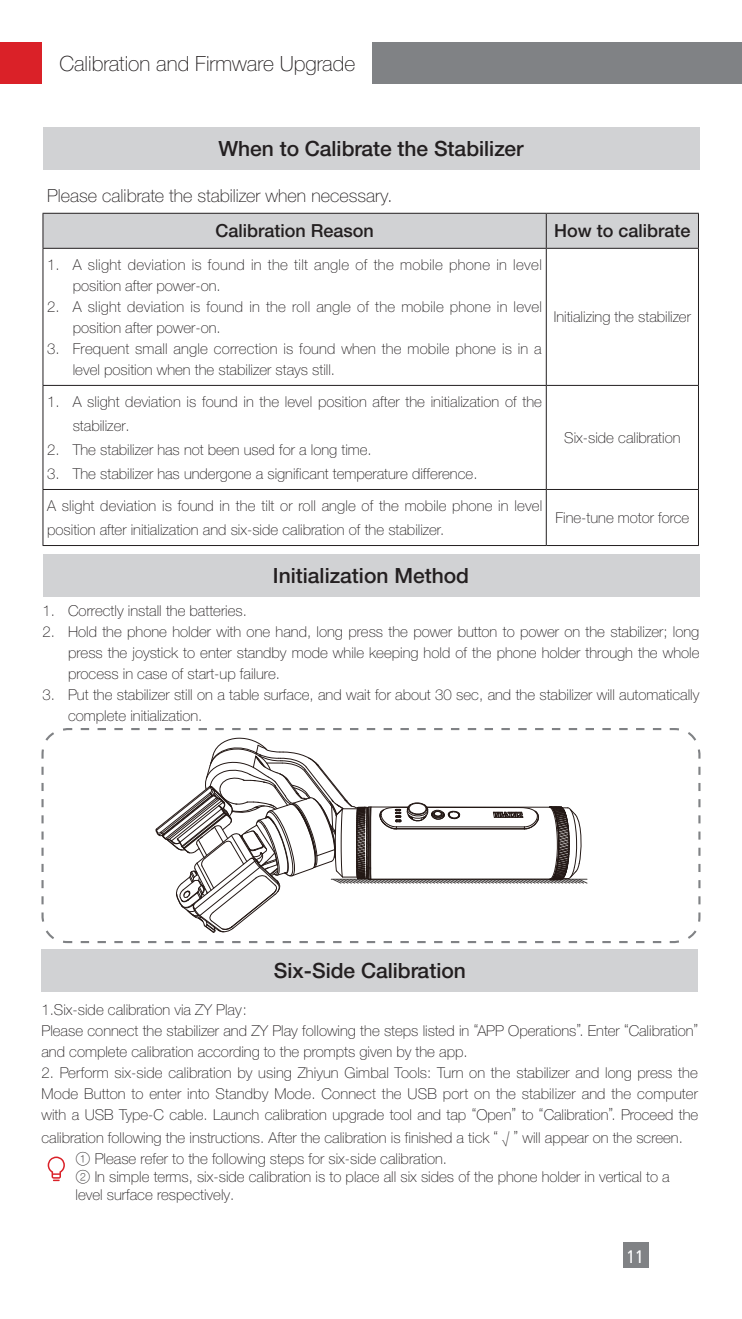
<style>
.page{position:relative;width:742px;height:1319px;background:#fff}
.page>*{position:absolute;margin:0;border:0;box-sizing:border-box;transform-origin:0 0}
.标题和目录{font:21px "M Ying Hei PRC W5";color:#231f20}
.页码标题{font:21px "M Ying Hei PRC W2";color:#231f20}
.正文无段前段后{font:18px "M Ying Hei PRC W2";color:#231f20}
.正文无段前段后副本{font:18px "M Ying Hei PRC W5";color:#231f20}
.t1{font:condensed 18px "Frutiger";color:#fff}
.正文无段前段后-2{font:15px/21px "M Ying Hei PRC W2";color:#231f20}
.正文无段前段后-3{font:15px/21px "M Ying Hei PRC W2";letter-spacing:.02em;color:#231f20}
</style>
<div class="page">
<div style="left:0;top:43px;width:43px;height:41px;background:#da2128"></div>
<div style="left:43px;top:43px;width:699px;height:41px;background:#808285"></div>
<div style="left:622px;top:1242px;width:26px;height:25px;background:#808285"></div>
<div style="left:43px;top:554px;width:656px;height:43px;background:#d1d2d4"></div>
<div style="left:43px;top:38px;width:329px;height:51px;background:#fff"></div>
<svg style="left:41px;top:728px;width:660px;height:216px"></svg>
<div style="left:43px;top:128px;width:656px;height:42px;background:#d1d2d4"></div>
<div style="left:43px;top:214px;width:655px;height:34px;background:#d1d2d4"></div>
<hr style="left:545px;top:249px;width:1px;height:136px;background:#231f20">
<hr style="left:43px;top:385px;width:503px;height:1px;background:#231f20">
<hr style="left:546px;top:385px;width:152px;height:1px;background:#231f20">
<hr style="left:545px;top:386px;width:1px;height:103px;background:#231f20">
<hr style="left:43px;top:489px;width:503px;height:1px;background:#231f20">
<hr style="left:546px;top:489px;width:152px;height:1px;background:#231f20">
<hr style="left:545px;top:490px;width:1px;height:55px;background:#231f20">
<hr style="left:42px;top:249px;width:1px;height:136px;background:#231f20">
<hr style="left:698px;top:249px;width:1px;height:136px;background:#231f20">
<hr style="left:42px;top:386px;width:1px;height:103px;background:#231f20">
<hr style="left:698px;top:386px;width:1px;height:103px;background:#231f20">
<hr style="left:42px;top:490px;width:1px;height:55px;background:#231f20">
<hr style="left:698px;top:490px;width:1px;height:55px;background:#231f20">
<hr style="left:43px;top:545px;width:503px;height:1px;background:#231f20">
<hr style="left:546px;top:545px;width:152px;height:1px;background:#231f20">
<hr style="left:42px;top:214px;width:1px;height:34px;background:#231f20">
<hr style="left:545px;top:214px;width:1px;height:34px;background:#231f20">
<hr style="left:698px;top:214px;width:1px;height:34px;background:#231f20">
<hr style="left:43px;top:248px;width:503px;height:1px;background:#231f20">
<hr style="left:546px;top:248px;width:152px;height:1px;background:#231f20">
<hr style="left:43px;top:213px;width:503px;height:1px;background:#231f20">
<hr style="left:546px;top:213px;width:152px;height:1px;background:#231f20">
<div style="left:41px;top:948px;width:657px;height:43px;background:#d1d2d4"></div>
<svg style="left:48px;top:1156px;width:17px;height:24px"></svg>
<p class="页码标题" style="left:60px;top:51px;width:297px">Calibration and Firmware Upgrade</p>
<p class="标题和目录" style="left:218px;top:136px;width:307px">When to Calibrate the Stabilizer</p>
<p class="正文无段前段后" style="left:47px;top:185px;width:347px">Please calibrate the stabilizer when necessary.</p>
<p class="正文无段前段后副本" style="left:215px;top:220px;width:160px">Calibration Reason</p>
<p class="正文无段前段后副本" style="left:554px;top:220px;width:138px">How to calibrate</p>
<p class="正文无段前段后-3" style="left:73px;top:254px;width:470px;text-indent:-26px">1. A slight deviation is found in the tilt angle of the mobile phone in level position after power-on.</p>
<p class="正文无段前段后-3" style="left:73px;top:296px;width:470px;text-indent:-26px">2. A slight deviation is found in the roll angle of the mobile phone in level position after power-on.</p>
<p class="正文无段前段后-2" style="left:73px;top:338px;width:470px;text-indent:-26px">3. Frequent small angle correction is found when the mobile phone is in a level position when the stabilizer stays still.</p>
<p class="正文无段前段后-2" style="left:554px;top:306px;width:138px">Initializing the stabilizer</p>
<p class="正文无段前段后-2" style="left:73px;top:389px;width:471px;line-height:24px;text-indent:-26px">1. A slight deviation is found in the level position after the initialization of the stabilizer.</p>
<p class="正文无段前段后-2" style="left:47px;top:439px;width:326px">2. The stabilizer has not been used for a long time.</p>
<p class="正文无段前段后-2" style="left:47px;top:463px;width:432px">3. The stabilizer has undergone a significant temperature difference.</p>
<p class="正文无段前段后-2" style="left:47px;top:493px;width:496px;line-height:24px">A slight deviation is found in the tilt or roll angle of the mobile phone in level position after initialization and six-side calibration of the stabilizer.</p>
<p class="标题和目录" style="left:273px;top:563px;width:198px">Initialization Method</p>
<p class="正文无段前段后-2" style="left:564px;top:427px;width:118px">Six-side calibration</p>
<p class="正文无段前段后-2" style="left:555px;top:507px;width:135px">Fine-tune motor force</p>
<p class="正文无段前段后-2" style="left:43px;top:600px;width:206px">1. Correctly install the batteries.</p>
<p class="正文无段前段后-2" style="left:68px;top:621px;width:633px;text-align:justify;text-indent:-26px">2. Hold the phone holder with one hand, long press the power button to power on the stabilizer; long press the joystick to enter standby mode while keeping hold of the phone holder through the whole process in case of start-up failure.</p>
<p class="正文无段前段后-2" style="left:68px;top:684px;width:632px;text-indent:-26px">3. Put the stabilizer still on a table surface, and wait for about 30 sec, and the stabilizer will automatically complete initialization.</p>
<p class="标题和目录" style="left:274px;top:957px;width:193px">Six-Side Calibration</p>
<p class="正文无段前段后-2" style="left:41px;top:999px;width:217px">1.Six-side calibration via ZY Play：</p>
<p class="正文无段前段后-2" style="left:41px;top:1020px;width:658px">Please connect the stabilizer and ZY Play following the steps listed in “APP Operations”. Enter “Calibration” and complete calibration according to the prompts given by the app.</p>
<p class="正文无段前段后-2" style="left:41px;top:1062px;width:658px;text-align:justify">2. Perform six-side calibration by using Zhiyun Gimbal Tools: Turn on the stabilizer and long press the Mode Button to enter into Standby Mode. Connect the USB port on the stabilizer and the computer with a USB Type-C cable. Launch calibration upgrade tool and tap “Open” to “Calibration”. Proceed the</p>
<p class="正文无段前段后-2" style="left:41px;top:1126px;width:643px">calibration following the instructions. After the calibration is finished a tick “ √ ” will appear on the screen.</p>
<p class="正文无段前段后-2" style="left:75px;top:1148px;width:373px">① Please refer to the following steps for six-side calibration.</p>
<p class="正文无段前段后-2" style="left:75px;top:1167px;width:595px;line-height:18px">② In simple terms, six-side calibration is to place all six sides of the phone holder in vertical to a level surface respectively.</p>
<p class="t1" style="left:627px;top:1245px;width:19px">11</p>
</div>
